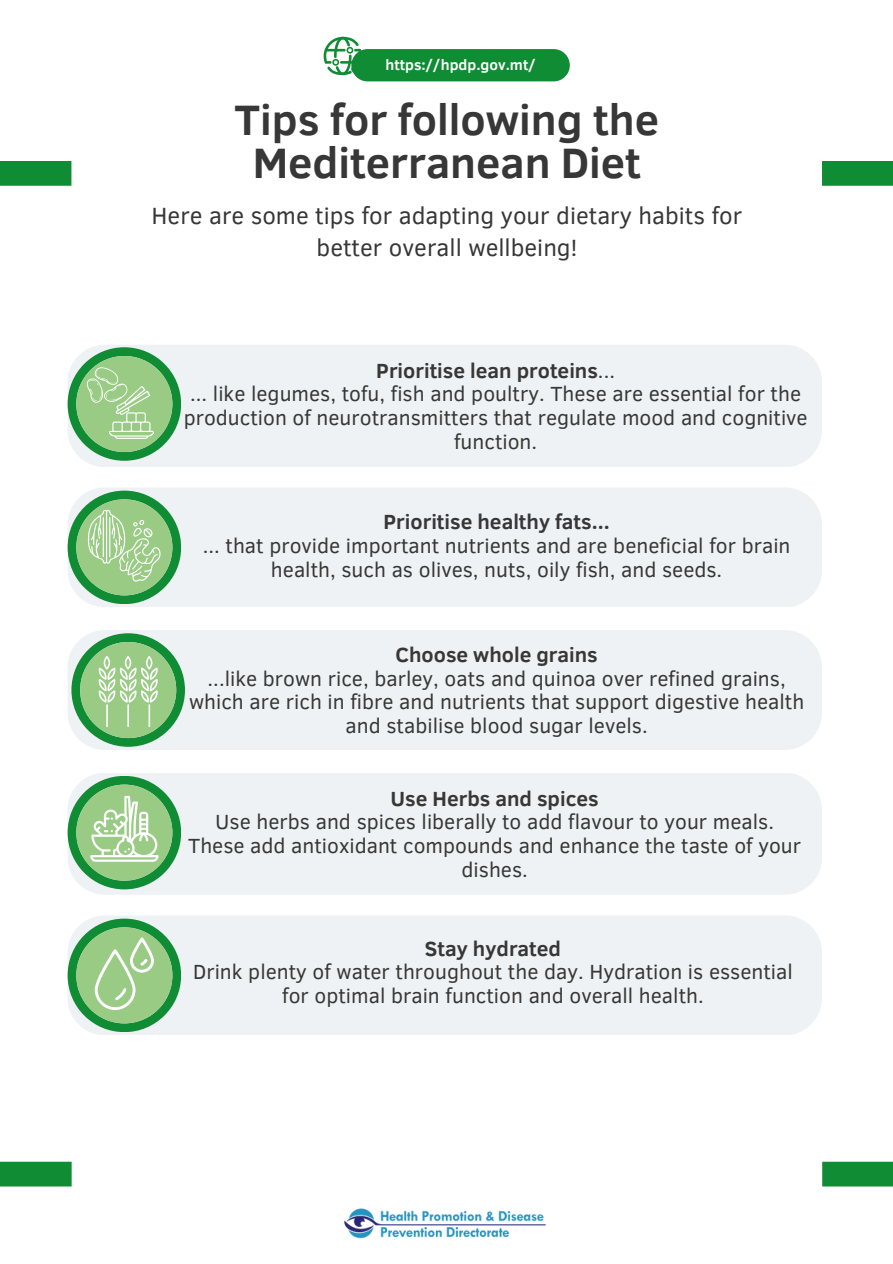
<style>
.page{position:relative;width:893px;height:1264px;background:#fff}
.page>*{position:absolute;margin:0;border:0;box-sizing:border-box;transform-origin:0 0}
.t1{font:700 43.65px/42.8px "Clear Sans";color:#373737;text-align:center}
.t2{font:24px/32.7px "Clear Sans";color:#373737;text-align:center}
.t3{font:21px/23.7px "Clear Sans";color:#373737;text-align:center}
.t4{font:700 14.85px "Clear Sans";color:#fff}
.s1{font-weight:700}
</style>
<div class="page">
<svg style="left:323px;top:37px;width:38px;height:38px"></svg>
<div style="left:351px;top:49px;width:218px;height:32px;background:#108c35;border-radius:16px"></div>
<div style="left:0;top:161px;width:71px;height:25px;background:#108c35"></div>
<div style="left:822px;top:161px;width:70px;height:25px;background:#108c35"></div>
<img style="left:344px;top:1208px;width:202px;height:31px">
<div style="left:0;top:1161px;width:72px;height:25px;background:#108c35"></div>
<div style="left:822px;top:1161px;width:70px;height:25px;background:#108c35"></div>
<div style="left:68px;top:345px;width:753px;height:122px;background:#eef2f4;border-radius:37px"></div>
<div style="left:68px;top:487px;width:753px;height:120px;background:#eef2f4;border-radius:37px"></div>
<div style="left:68px;top:630px;width:753px;height:120px;background:#eef2f4;border-radius:37px"></div>
<div style="left:68px;top:772px;width:753px;height:122px;background:#eef2f4;border-radius:37px"></div>
<div style="left:68px;top:915px;width:753px;height:120px;background:#eef2f4;border-radius:37px"></div>
<svg style="left:68px;top:347px;width:113px;height:114px"></svg>
<svg style="left:71px;top:633px;width:114px;height:113px"></svg>
<hr style="left:148px;top:704px;width:2px;height:23px;background:#fff">
<svg style="left:68px;top:776px;width:113px;height:113px"></svg>
<svg style="left:68px;top:918px;width:113px;height:114px"></svg>
<svg style="left:68px;top:490px;width:113px;height:114px"></svg>
<p class="t4" style="left:385px;top:54px;width:152px">https://hpdp.gov.mt/</p>
<h1 class="t1" style="left:234px;top:96px;width:426px">Tips for following the<br>Mediterranean Diet</h1>
<h2 class="t2" style="left:152px;top:198px;width:592px">Here are some tips for adapting your dietary habits for better overall wellbeing!</h2>
<p class="t3" style="left:184px;top:357px;width:625px"><span class="s1">Prioritise lean proteins</span>...<br>... like legumes, tofu, fish and poultry. These are essential for the production of neurotransmitters that regulate mood and cognitive function.</p>
<p class="t3" style="left:203px;top:509px;width:589px"><span class="s1">Prioritise healthy fats...<br></span>... that provide important nutrients and are beneficial for brain health, such as olives, nuts, oily fish, and seeds.</p>
<p class="t3" style="left:189px;top:641px;width:616px"><span class="s1">Choose whole grains<br></span>...like brown rice, barley, oats and quinoa over refined grains, which are rich in fibre and nutrients that support digestive health and stabilise blood sugar levels.</p>
<h3 class="t3" style="left:188px;top:785px;width:614px"><span class="s1">Use Herbs and spices<br></span>Use herbs and spices liberally to add flavour to your meals.<br>These add antioxidant compounds and enhance the taste of your dishes.</h3>
<p class="t3" style="left:193px;top:935px;width:601px"><span class="s1">Stay hydrated<br></span>Drink plenty of water throughout the day. Hydration is essential for optimal brain function and overall health.</p>
</div>
